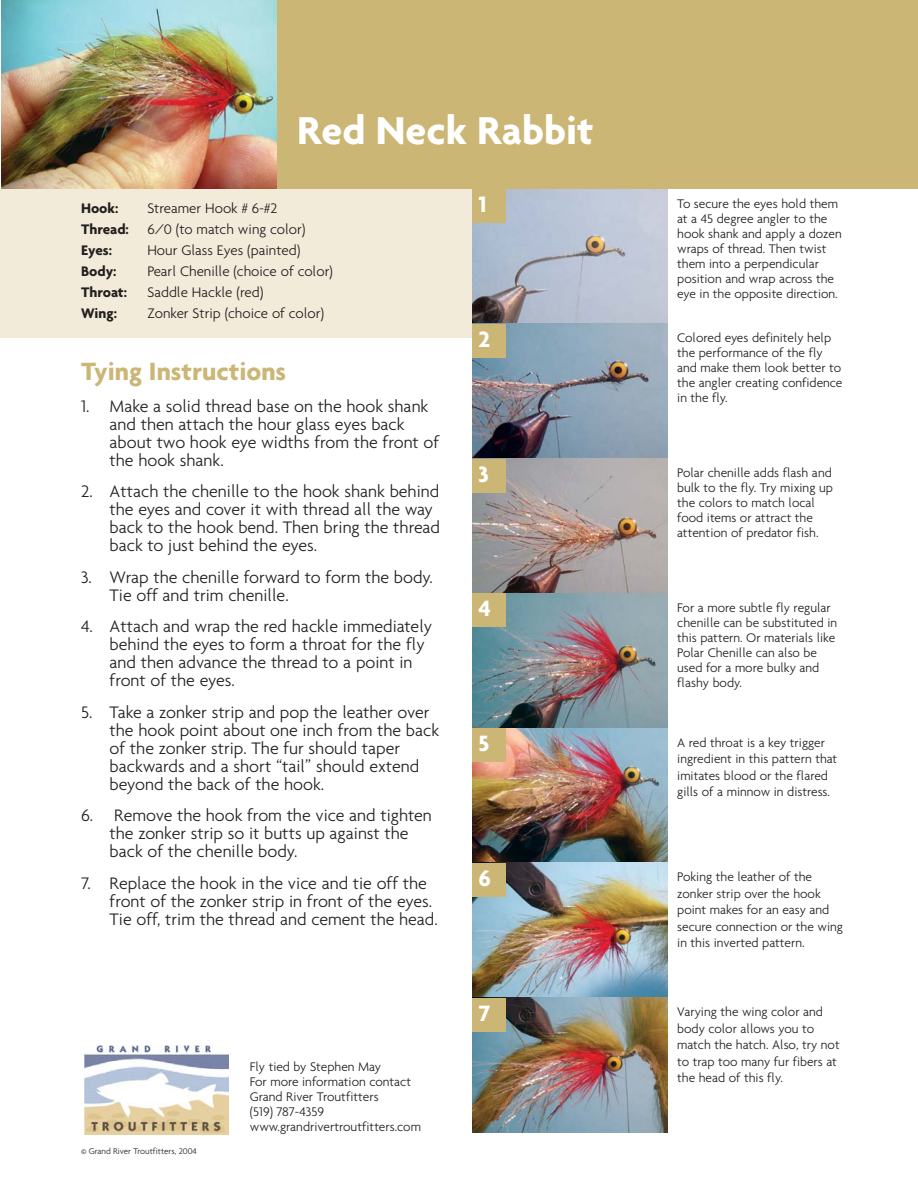
<style>
.page{position:relative;width:918px;height:1188px;background:#fff}
.page>*{position:absolute;margin:0;border:0;box-sizing:border-box;transform-origin:0 0}
.t1{font:700 42px "Agenda";color:#fff}
.t2{font:700 27px "Agenda";color:#cbb676}
.t3{font:700 24px "Agenda";color:#fff}
.t4{font:300 18px/18px "Agenda";color:#231f20}
.t5{font:300 15px/21px "Agenda";color:#231f20}
.t6{font:700 15px "Agenda";color:#231f20}
.t7{font:300 13.5px/15px "Agenda";color:#231f20}
.t8{font:300 9px "Agenda";color:#231f20}
.s1{font-weight:700}
</style>
<div class="page">
<div style="left:277px;top:0;width:641px;height:189px;background:#cbb676"></div>
<img style="left:84px;top:1046px;width:144px;height:88px">
<img style="left:2px;top:0;width:275px;height:189px">
<div style="left:0;top:189px;width:473px;height:149px;background:#f3ebda"></div>
<img style="left:472px;top:189px;width:196px;height:135px">
<img style="left:472px;top:324px;width:196px;height:135px">
<img style="left:472px;top:459px;width:196px;height:134px">
<img style="left:472px;top:593px;width:196px;height:135px">
<img style="left:472px;top:728px;width:196px;height:135px">
<img style="left:472px;top:863px;width:196px;height:135px">
<img style="left:472px;top:998px;width:196px;height:134px">
<div style="left:472px;top:189px;width:34px;height:34px;background:#cbb676"></div>
<div style="left:472px;top:324px;width:34px;height:34px;background:#cbb676"></div>
<div style="left:472px;top:459px;width:34px;height:33px;background:#cbb676"></div>
<div style="left:472px;top:593px;width:34px;height:34px;background:#cbb676"></div>
<div style="left:472px;top:728px;width:34px;height:34px;background:#cbb676"></div>
<div style="left:472px;top:863px;width:34px;height:34px;background:#cbb676"></div>
<div style="left:472px;top:998px;width:34px;height:34px;background:#cbb676"></div>
<h1 class="t1" style="left:297px;top:114px;width:298px">Red Neck Rabbit</h1>
<p class="t5" style="left:81px;top:199px;width:226px;text-indent:66px">Streamer Hook # 6-#2<br><span class="s1">Thread:</span> 6/0 (to match wing color)<br><span class="s1">Eyes:</span></p>
<p class="t6" style="left:81px;top:202px;width:39px">Hook:</p>
<p class="t5" style="left:147px;top:241px;width:154px">Hour Glass Eyes (painted)</p>
<p class="t6" style="left:81px;top:265px;width:37px">Body:</p>
<p class="t5" style="left:147px;top:262px;width:187px">Pearl Chenille (choice of color)</p>
<p class="t6" style="left:81px;top:286px;width:48px">Throat:</p>
<p class="t5" style="left:147px;top:283px;width:118px">Saddle Hackle (red)</p>
<p class="t6" style="left:81px;top:307px;width:37px">Wing:</p>
<p class="t5" style="left:147px;top:304px;width:178px">Zonker Strip (choice of color)</p>
<h2 class="t2" style="left:81px;top:361px;width:207px">Tying Instructions</h2>
<h3 class="t4" style="left:110px;top:398px;width:331px;text-indent:-29px">1. Make a solid thread base on the hook shank and then attach the hour glass eyes back about two hook eye widths from the front of the hook shank.</h3>
<h3 class="t4" style="left:110px;top:484px;width:332px;text-indent:-29px">2. Attach the chenille to the hook shank behind the eyes and cover it with thread all the way back to the hook bend. Then bring the thread back to just behind the eyes.</h3>
<h3 class="t4" style="left:110px;top:569px;width:325px;text-indent:-29px">3. Wrap the chenille forward to form the body.<br>Tie off and trim chenille.</h3>
<h3 class="t4" style="left:110px;top:619px;width:324px;text-indent:-29px">4. Attach and wrap the red hackle immediately behind the eyes to form a throat for the fly and then advance the thread to a point in front of the eyes.</h3>
<h3 class="t4" style="left:110px;top:704px;width:331px;text-indent:-29px">5. Take a zonker strip and pop the leather over the hook point about one inch from the back of the zonker strip. The fur should taper backwards and a short “tail” should extend beyond the back of the hook.</h3>
<h3 class="t4" style="left:110px;top:808px;width:324px;text-indent:-29px">6. Remove the hook from the vice and tighten the zonker strip so it butts up against the back of the chenille body.</h3>
<h3 class="t4" style="left:110px;top:875px;width:330px;text-indent:-29px">7. Replace the hook in the vice and tie off the front of the zonker strip in front of the eyes.<br>Tie off, trim the thread and cement the head.</h3>
<p class="t8" style="left:81px;top:1147px;width:117px">© Grand River Troutfitters, 2004</p>
<p class="t7" style="left:250px;top:1060px;width:173px">Fly tied by Stephen May<br>For more information contact<br>Grand River Troutfitters<br>(519) 787-4359 www.grandrivertroutfitters.com</p>
<h3 class="t3" style="left:478px;top:195px;width:10px">1</h3>
<h3 class="t3" style="left:478px;top:330px;width:13px">2</h3>
<h3 class="t3" style="left:478px;top:464px;width:12px">3</h3>
<h3 class="t3" style="left:478px;top:599px;width:14px">4</h3>
<h3 class="t3" style="left:478px;top:734px;width:12px">5</h3>
<h3 class="t3" style="left:478px;top:869px;width:14px">6</h3>
<h3 class="t3" style="left:478px;top:1003px;width:13px">7</h3>
<p class="t7" style="left:677px;top:197px;width:166px">To secure the eyes hold them at a 45 degree angler to the hook shank and apply a dozen wraps of thread. Then twist them into a perpendicular position and wrap across the eye in the opposite direction.</p>
<p class="t7" style="left:677px;top:332px;width:167px">Colored eyes definitely help the performance of the fly and make them look better to the angler creating confidence in the fly.</p>
<p class="t7" style="left:677px;top:466px;width:157px">Polar chenille adds flash and bulk to the fly. Try mixing up the colors to match local food items or attract the attention of predator fish.</p>
<p class="t7" style="left:677px;top:601px;width:161px">For a more subtle fly regular chenille can be substituted in this pattern. Or materials like<br>Polar Chenille can also be used for a more bulky and flashy body.</p>
<p class="t7" style="left:677px;top:735px;width:162px;line-height:16.5px">A red throat is a key trigger ingredient in this pattern that imitates blood or the flared gills of a minnow in distress.</p>
<p class="t7" style="left:677px;top:870px;width:167px;line-height:16.5px">Poking the leather of the zonker strip over the hook point makes for an easy and secure connection or the wing in this inverted pattern.</p>
<p class="t7" style="left:677px;top:1005px;width:164px;line-height:16.5px">Varying the wing color and body color allows you to match the hatch. Also, try not to trap too many fur fibers at the head of this fly.</p>
</div>
